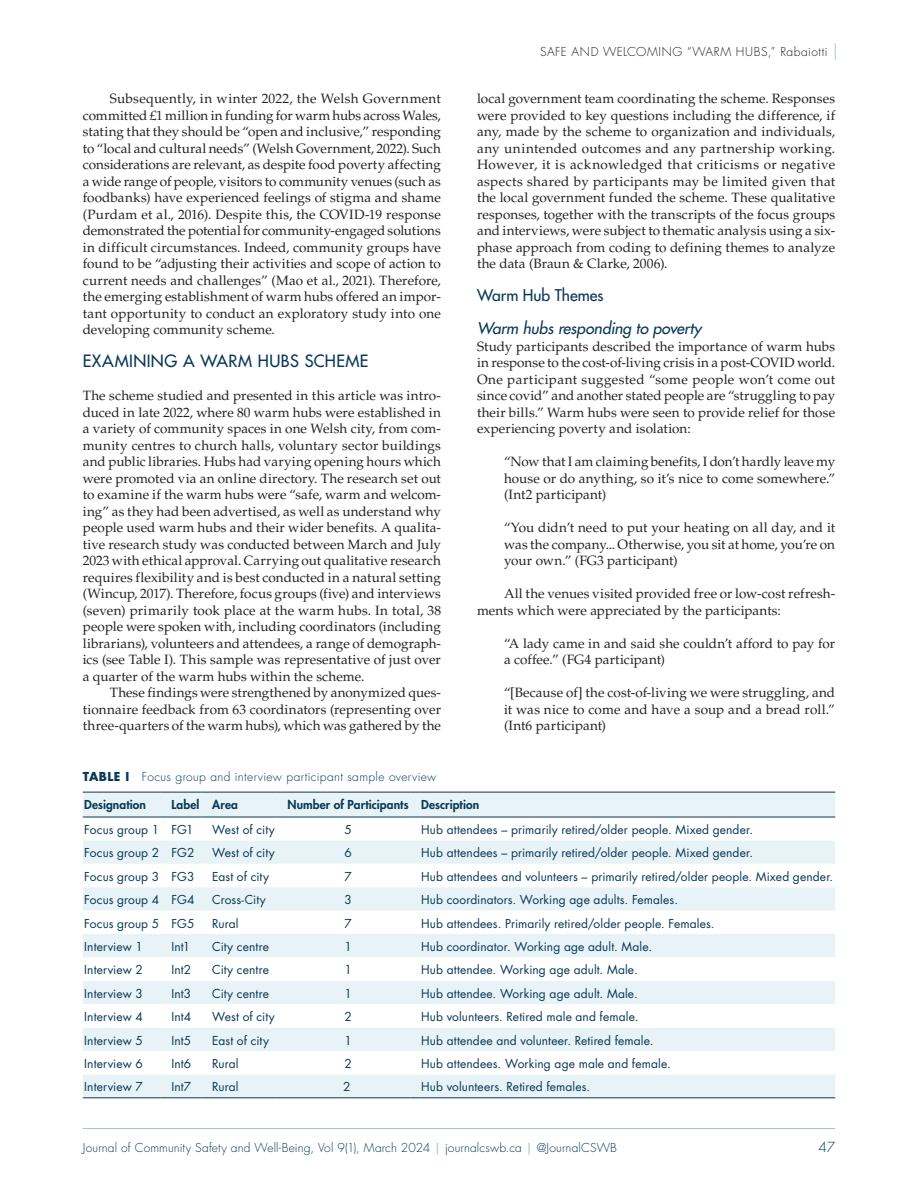
<style>
.page{position:relative;width:918px;height:1188px;background:#fff}
.page>*{position:absolute;margin:0;border:0;box-sizing:border-box;transform-origin:0 0}
.t1{font:500 16.5px "Futura LT Pro";letter-spacing:.025em;color:#093856}
.t2{font:italic 500 15.75px "Futura LT Pro";letter-spacing:-.005em;color:#093856}
.t3{font:500 15.75px "Futura LT Pro";letter-spacing:-.005em;color:#093856}
.t4{font:13.5px/16.5px "Palatino";letter-spacing:.005em;color:#231f20;text-align:justify}
.t5{font:300 13.5px "Futura LT Pro";color:#093856}
.t6{font:12px "Futura LT Pro";letter-spacing:.01em;color:#093856}
.t7{font:300 12px "Futura LT Pro";letter-spacing:.02em;color:#093856}
.t8{font:800 12px "Futura LT Pro";letter-spacing:.01em;color:#093856}
.t9{font:300 12px "Futura LT Pro";letter-spacing:.045em;color:#231f20}
.s1{font-weight:700}
.s2{font-weight:500;color:#9dc4d7}
</style>
<div class="page">
<hr style="left:83px;top:1128px;width:752px;height:1px;background:#3a89b0">
<svg style="left:835px;top:43px;width:1px;height:17px"></svg>
<div style="left:83px;top:793px;width:752px;height:305px;background:#e7f3f7"></div>
<svg style="left:83px;top:818px;width:752px;height:256px"></svg>
<hr style="left:83px;top:792px;width:78px;height:1px;background:#093856">
<hr style="left:170px;top:792px;width:32px;height:1px;background:#093856">
<hr style="left:211px;top:792px;width:66px;height:1px;background:#093856">
<hr style="left:286px;top:792px;width:124px;height:1px;background:#093856">
<hr style="left:420px;top:792px;width:415px;height:1px;background:#093856">
<hr style="left:83px;top:817px;width:78px;height:1px;background:#093856">
<hr style="left:170px;top:817px;width:32px;height:1px;background:#093856">
<hr style="left:211px;top:817px;width:66px;height:1px;background:#093856">
<hr style="left:286px;top:817px;width:124px;height:1px;background:#093856">
<hr style="left:420px;top:817px;width:415px;height:1px;background:#093856">
<hr style="left:83px;top:1098px;width:78px;height:1px;background:#093856">
<hr style="left:170px;top:1098px;width:32px;height:1px;background:#093856">
<hr style="left:211px;top:1098px;width:66px;height:1px;background:#093856">
<hr style="left:286px;top:1098px;width:124px;height:1px;background:#093856">
<hr style="left:420px;top:1098px;width:415px;height:1px;background:#093856">
<p class="t4" style="left:83px;top:91px;width:360px;text-indent:27px">Subsequently, in winter 2022, the Welsh Government committed £1 million in funding for warm hubs across Wales, stating that they should be “open and inclusive,” responding to “local and cultural needs” (Welsh Government, 2022). Such considerations are relevant, as despite food poverty affecting a wide range of people, visitors to community venues (such as foodbanks) have experienced feelings of stigma and shame (Purdam et al., 2016). Despite this, the COVID-19 response demonstrated the potential for community-engaged solutions in difficult circumstances. Indeed, community groups have found to be “adjusting their activities and scope of action to current needs and challenges” (Mao et al., 2021). Therefore, the emerging establishment of warm hubs offered an impor&shy;tant opportunity to conduct an exploratory study into one developing community scheme.</p>
<p class="t1" style="left:83px;top:349px;width:287px">EXAMINING A WARM HUBS SCHEME</p>
<p class="t4" style="left:83px;top:388px;width:360px">The scheme studied and presented in this article was intro&shy;duced in late 2022, where 80 warm hubs were established in a variety of community spaces in one Welsh city, from com&shy;munity centres to church halls, voluntary sector buildings and public libraries. Hubs had varying opening hours which were promoted via an online directory. The research set out to examine if the warm hubs were “safe, warm and welcom&shy;ing” as they had been advertised, as well as understand why people used warm hubs and their wider benefits. A qualita&shy;tive research study was conducted between March and July 2023 with ethical approval. Carrying out qualitative research requires flexibility and is best conducted in a natural setting (Wincup, 2017). Therefore, focus groups (five) and interviews (seven) primarily took place at the warm hubs. In total, 38 people were spoken with, including coordinators (including librarians), volunteers and attendees, a range of demograph&shy;ics (see Table I). This sample was representative of just over a quarter of the warm hubs within the scheme.</p>
<p class="t4" style="left:83px;top:685px;width:360px;text-indent:27px">These findings were strengthened by anonymized ques&shy;tionnaire feedback from 63 coordinators (representing over three-quarters of the warm hubs), which was gathered by the</p>
<p class="t9" style="left:540px;top:44px;width:289px">SAFE AND WELCOMING “WARM HUBS,” Rabaiotti</p>
<p class="t4" style="left:477px;top:91px;width:360px">local government team coordinating the scheme. Responses were provided to key questions including the difference, if any, made by the scheme to organization and individuals, any unintended outcomes and any partnership working.<br>However, it is acknowledged that criticisms or negative aspects shared by participants may be limited given that the local government funded the scheme. These qualitative responses, together with the transcripts of the focus groups and interviews, were subject to thematic analysis using a six&shy;phase approach from coding to defining themes to analyze the data (Braun &amp; Clarke, 2006).</p>
<p class="t3" style="left:477px;top:284px;width:128px">Warm Hub Themes</p>
<p class="t2" style="left:477px;top:317px;width:226px">Warm hubs responding to poverty</p>
<p class="t4" style="left:477px;top:338px;width:360px">Study participants described the importance of warm hubs in response to the cost-of-living crisis in a post-COVID world.<br>One participant suggested “some people won’t come out since covid” and another stated people are “struggling to pay their bills.” Warm hubs were seen to provide relief for those experiencing poverty and isolation:</p>
<p class="t4" style="left:504px;top:454px;width:333px">“Now that I am claiming benefits, I don’t hardly leave my house or do anything, so it’s nice to come somewhere.” (Int2 participant)</p>
<p class="t4" style="left:504px;top:520px;width:333px">“You didn’t need to put your heating on all day, and it was the company... Otherwise, you sit at home, you’re on your own.” (FG3 participant)</p>
<p class="t4" style="left:477px;top:586px;width:360px;text-indent:27px">All the venues visited provided free or low-cost refresh&shy;ments which were appreciated by the participants:</p>
<p class="t4" style="left:504px;top:635px;width:333px">“A lady came in and said she couldn’t afford to pay for a coffee.” (FG4 participant)</p>
<p class="t4" style="left:504px;top:684px;width:333px">“[Because of] the cost-of-living we were struggling, and it was nice to come and have a soup and a bread roll.” (Int6 participant)</p>
<p class="t7" style="left:83px;top:769px;width:355px"><span class="s1">TABLE I</span> Focus group and interview participant sample overview</p>
<p class="t8" style="left:84px;top:795px;width:63px">Designation</p>
<p class="t8" style="left:172px;top:795px;width:68px">Label Area</p>
<p class="t8" style="left:287px;top:795px;width:193px">Number of Participants Description</p>
<p class="t6" style="left:84px;top:821px;width:111px">Focus group 1 FG1</p>
<p class="t6" style="left:212px;top:821px;width:64px">West of city</p>
<p class="t6" style="left:345px;top:821px;width:9px">5</p>
<p class="t6" style="left:421px;top:821px;width:333px">Hub attendees – primarily retired/older people. Mixed gender.</p>
<p class="t6" style="left:84px;top:845px;width:112px">Focus group 2 FG2</p>
<p class="t6" style="left:212px;top:845px;width:64px">West of city</p>
<p class="t6" style="left:345px;top:845px;width:9px">6</p>
<p class="t6" style="left:421px;top:845px;width:333px">Hub attendees – primarily retired/older people. Mixed gender.</p>
<p class="t6" style="left:84px;top:868px;width:112px">Focus group 3 FG3</p>
<p class="t6" style="left:212px;top:868px;width:58px">East of city</p>
<p class="t6" style="left:345px;top:868px;width:9px">7</p>
<p class="t6" style="left:421px;top:868px;width:414px">Hub attendees and volunteers – primarily retired/older people. Mixed gender.</p>
<p class="t6" style="left:84px;top:892px;width:112px">Focus group 4 FG4</p>
<p class="t6" style="left:212px;top:892px;width:55px">Cross-City</p>
<p class="t6" style="left:345px;top:892px;width:9px">3</p>
<p class="t6" style="left:421px;top:892px;width:258px">Hub coordinators. Working age adults. Females.</p>
<p class="t6" style="left:84px;top:915px;width:112px">Focus group 5 FG5</p>
<p class="t6" style="left:212px;top:915px;width:28px">Rural</p>
<p class="t6" style="left:345px;top:915px;width:9px">7</p>
<p class="t6" style="left:421px;top:915px;width:295px">Hub attendees. Primarily retired/older people. Females.</p>
<p class="t6" style="left:84px;top:938px;width:60px">Interview 1</p>
<p class="t6" style="left:172px;top:938px;width:20px">Int1</p>
<p class="t6" style="left:212px;top:938px;width:58px">City centre</p>
<p class="t6" style="left:345px;top:938px;width:9px">1</p>
<p class="t6" style="left:421px;top:938px;width:232px">Hub coordinator. Working age adult. Male.</p>
<p class="t6" style="left:84px;top:962px;width:60px">Interview 2</p>
<p class="t6" style="left:172px;top:962px;width:21px">Int2</p>
<p class="t6" style="left:212px;top:962px;width:58px">City centre</p>
<p class="t6" style="left:345px;top:962px;width:9px">1</p>
<p class="t6" style="left:421px;top:962px;width:218px">Hub attendee. Working age adult. Male.</p>
<p class="t6" style="left:84px;top:985px;width:60px">Interview 3</p>
<p class="t6" style="left:172px;top:985px;width:21px">Int3</p>
<p class="t6" style="left:212px;top:985px;width:58px">City centre</p>
<p class="t6" style="left:345px;top:985px;width:9px">1</p>
<p class="t6" style="left:421px;top:985px;width:218px">Hub attendee. Working age adult. Male.</p>
<p class="t6" style="left:84px;top:1009px;width:60px">Interview 4</p>
<p class="t6" style="left:172px;top:1009px;width:21px">Int4</p>
<p class="t6" style="left:212px;top:1009px;width:64px">West of city</p>
<p class="t6" style="left:345px;top:1009px;width:9px">2</p>
<p class="t6" style="left:421px;top:1009px;width:219px">Hub volunteers. Retired male and female.</p>
<p class="t6" style="left:84px;top:1032px;width:60px">Interview 5</p>
<p class="t6" style="left:172px;top:1032px;width:21px">Int5</p>
<p class="t6" style="left:212px;top:1032px;width:58px">East of city</p>
<p class="t6" style="left:345px;top:1032px;width:9px">1</p>
<p class="t6" style="left:421px;top:1032px;width:234px">Hub attendee and volunteer. Retired female.</p>
<p class="t6" style="left:84px;top:1055px;width:60px">Interview 6</p>
<p class="t6" style="left:172px;top:1055px;width:21px">Int6</p>
<p class="t6" style="left:212px;top:1055px;width:28px">Rural</p>
<p class="t6" style="left:345px;top:1055px;width:9px">2</p>
<p class="t6" style="left:421px;top:1055px;width:251px">Hub attendees. Working age male and female.</p>
<p class="t6" style="left:84px;top:1079px;width:60px">Interview 7</p>
<p class="t6" style="left:172px;top:1079px;width:21px">Int7</p>
<p class="t6" style="left:212px;top:1079px;width:28px">Rural</p>
<p class="t6" style="left:343px;top:1079px;width:9px">2</p>
<p class="t6" style="left:421px;top:1079px;width:171px">Hub volunteers. Retired females.</p>
<p class="t7" style="left:83px;top:1140px;width:535px">Journal of Community Safety and Well-Being, Vol 9(1), March 2024 <span class="s2">|</span> journalcswb.ca <span class="s2">|</span> @JournalCSWB</p>
<p class="t5" style="left:818px;top:1138px;width:18px">47</p>
</div>
